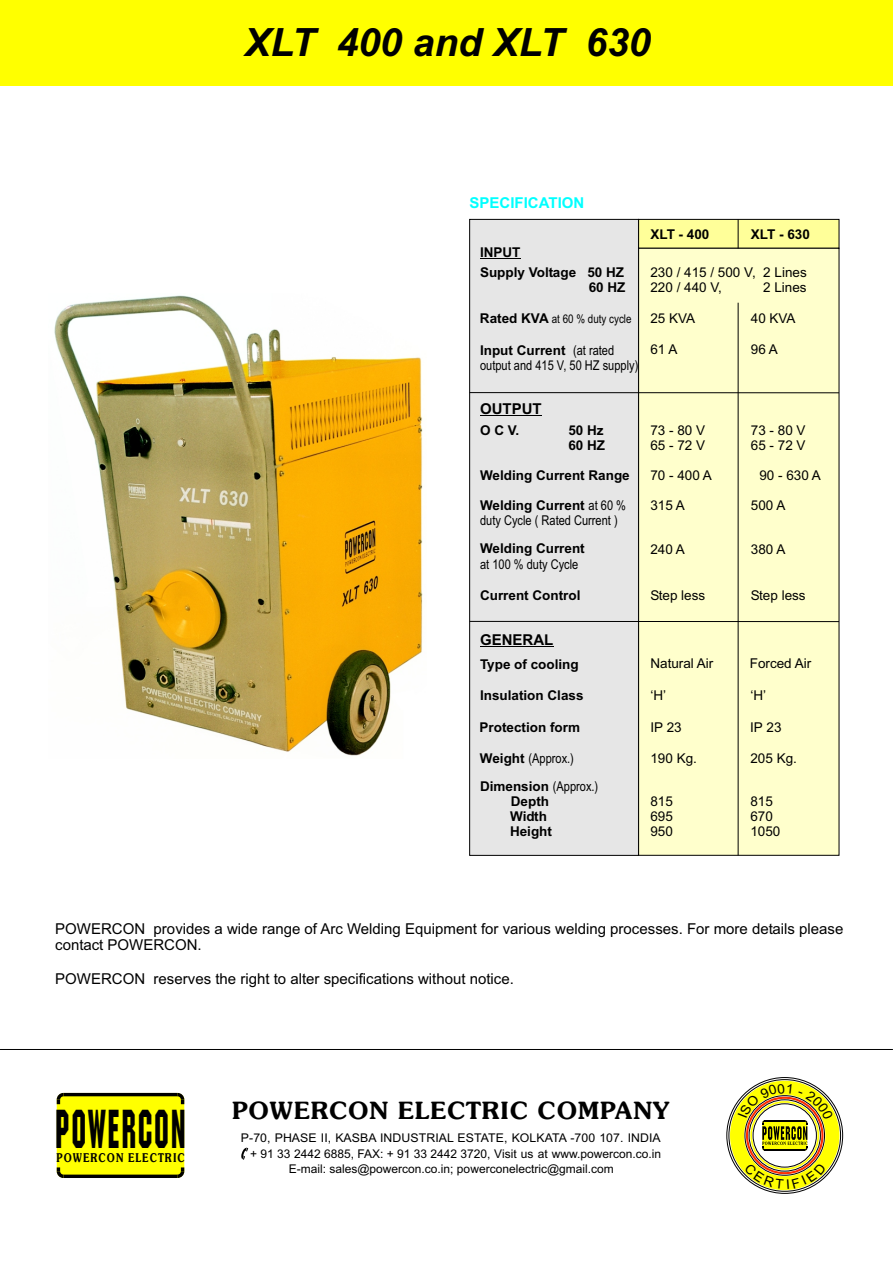
<style>
.page{position:relative;width:894px;height:1263px;background:#fff}
.page>*{position:absolute;margin:0;border:0;box-sizing:border-box;transform-origin:0 0}
.t1{font:54.15px "Machine BT";letter-spacing:.07em;color:#000;scale:.58 1}
.t2{font:italic 700 39px "Arial";color:#000}
.t3{font:700 24px "Souvenir Lt BT";letter-spacing:.025em;color:#000}
.t4{font:15px/16.8px "Arial";color:#000}
.t5{font:700 15px "Arial";color:#0ff}
.t6{font:700 15px "Arial";color:#000}
.t7{font:700 13.5px/15.1px "Arial";color:#000}
.t8{font:13.5px/15.1px "Arial";color:#000;text-align:justify}
.t9{font:13.5px "Arial Narrow";color:#000}
.t10{font:700 12.15px "Souvenir Lt BT";letter-spacing:.11em;color:#000;scale:.77 1}
.t11{font:12px "Arial";color:#000}
.t12{font:12px "Arial Narrow";color:#000}
.s1{font-family:"Arial";font-weight:700;font-size:13.5px}
.s2{font-family:"Arial Narrow";font-weight:400}
.s3{font-family:"Arial";font-weight:700}
</style>
<div class="page">
<div style="left:469px;top:219px;width:170px;height:637px;background:#e6e6e6;border:1px solid #000"></div>
<div style="left:0;top:0;width:893px;height:86px;background:#ff0"></div>
<div style="left:638px;top:219px;width:201px;height:30px;background:#ff9;border:1px solid #000"></div>
<div style="left:638px;top:248px;width:201px;height:608px;background:#ffc;border:1px solid #000"></div>
<svg style="left:738px;top:219px;width:1px;height:29px"></svg>
<hr style="left:738px;top:303px;width:1px;height:552px;background:#000">
<hr style="left:480px;top:258px;width:41px;height:1px;background:#000">
<hr style="left:480px;top:415px;width:62px;height:1px;background:#000">
<hr style="left:480px;top:647px;width:73px;height:1px;background:#000">
<hr style="left:470px;top:392px;width:369px;height:1px;background:#000">
<hr style="left:470px;top:621px;width:369px;height:1px;background:#000">
<img style="left:54px;top:295px;width:369px;height:461px">
<hr style="left:0;top:1049px;width:893px;height:1px;background:#000">
<div style="left:57px;top:1093px;width:127px;height:85px;background:#ff0;border-radius:7px"></div>
<hr style="left:64px;top:1093px;width:114px;height:3px;background:#000">
<svg style="left:56px;top:1092px;width:11px;height:12px"></svg>
<svg style="left:174px;top:1092px;width:11px;height:12px"></svg>
<hr style="left:64px;top:1175px;width:114px;height:3px;background:#000">
<svg style="left:56px;top:1167px;width:11px;height:11px"></svg>
<svg style="left:174px;top:1167px;width:11px;height:11px"></svg>
<svg style="left:241px;top:1148px;width:7px;height:12px"></svg>
<div style="left:730px;top:1081px;width:109px;height:109px;border:14px solid #ff0;border-radius:50%"></div>
<svg style="left:738px;top:1083px;width:95px;height:68px"></svg>
<svg style="left:744px;top:1163px;width:82px;height:26px;background:#e0d53b"></svg>
<h2 class="t2" style="left:244px;top:28px;width:407px">XLT 400 and XLT 630</h2>
<p class="t5" style="left:470px;top:197px;width:116px">SPECIFICATION</p>
<p class="t7" style="left:480px;top:246px;width:42px">INPUT</p>
<p class="t7" style="left:650px;top:228px;width:60px">XLT - 400</p>
<p class="t7" style="left:751px;top:228px;width:60px">XLT - 630</p>
<p class="t7" style="left:480px;top:266px;width:146px">Supply Voltage 50 HZ</p>
<p class="t8" style="left:650px;top:266px;width:158px">230 / 415 / 500 V, 2 Lines</p>
<p class="t7" style="left:589px;top:281px;width:38px">60 HZ</p>
<p class="t8" style="left:650px;top:281px;width:73px">220 / 440 V,</p>
<p class="t8" style="left:763px;top:281px;width:45px">2 Lines</p>
<p class="t12" style="left:480px;top:315px;width:153px"><span class="s1">Rated KVA</span> at 60 % duty cycle</p>
<p class="t8" style="left:650px;top:312px;width:46px">25 KVA</p>
<p class="t8" style="left:751px;top:312px;width:46px">40 KVA</p>
<p class="t7" style="left:480px;top:344px;width:136px">Input Current <span class="s2">(at rated</span></p>
<p class="t9" style="left:480px;top:360px;width:160px">output and 415 V, 50 HZ supply)</p>
<p class="t6" style="left:480px;top:403px;width:63px">OUTPUT</p>
<p class="t8" style="left:650px;top:343px;width:29px">61 A</p>
<p class="t8" style="left:751px;top:343px;width:29px">96 A</p>
<p class="t7" style="left:480px;top:424px;width:41px">O C V.</p>
<p class="t7" style="left:568px;top:424px;width:37px">50 Hz</p>
<p class="t7" style="left:568px;top:439px;width:38px">60 HZ</p>
<p class="t7" style="left:480px;top:469px;width:151px">Welding Current Range</p>
<p class="t7" style="left:480px;top:499px;width:148px">Welding Current <span class="s2">at 60 %</span></p>
<p class="t9" style="left:480px;top:515px;width:139px">duty Cycle ( Rated Current )</p>
<p class="t7" style="left:480px;top:542px;width:106px">Welding Current</p>
<p class="t9" style="left:480px;top:559px;width:100px">at 100 % duty Cycle</p>
<p class="t8" style="left:650px;top:424px;width:56px">73 - 80 V</p>
<p class="t8" style="left:751px;top:424px;width:56px">73 - 80 V</p>
<p class="t8" style="left:650px;top:439px;width:56px">65 - 72 V</p>
<p class="t8" style="left:751px;top:439px;width:56px">65 - 72 V</p>
<p class="t8" style="left:650px;top:469px;width:63px">70 - 400 A</p>
<p class="t8" style="left:759px;top:469px;width:63px">90 - 630 A</p>
<p class="t8" style="left:650px;top:499px;width:36px">315 A</p>
<p class="t8" style="left:650px;top:542px;width:36px">240 A</p>
<p class="t8" style="left:751px;top:499px;width:36px">500 A</p>
<p class="t8" style="left:751px;top:542px;width:36px">380 A</p>
<p class="t7" style="left:480px;top:588px;width:102px">Current Control</p>
<p class="t6" style="left:480px;top:634px;width:75px">GENERAL</p>
<p class="t7" style="left:480px;top:657px;width:100px">Type of cooling</p>
<p class="t7" style="left:480px;top:689px;width:105px">Insulation Class</p>
<p class="t8" style="left:650px;top:588px;width:56px">Step less</p>
<p class="t8" style="left:751px;top:588px;width:56px">Step less</p>
<p class="t8" style="left:650px;top:657px;width:64px">Natural Air</p>
<p class="t8" style="left:750px;top:657px;width:63px">Forced Air</p>
<p class="t8" style="left:650px;top:689px;width:17px">‘H’</p>
<p class="t8" style="left:750px;top:689px;width:17px">‘H’</p>
<p class="t7" style="left:480px;top:721px;width:102px">Protection form</p>
<p class="t8" style="left:650px;top:721px;width:33px">IP 23</p>
<p class="t8" style="left:750px;top:721px;width:33px">IP 23</p>
<p class="t9" style="left:480px;top:753px;width:95px"><span class="s3">Weight</span> (Approx.)</p>
<p class="t7" style="left:510px;top:779px;width:90px;text-indent:-30px">Dimension <span class="s2">(Approx.)<br></span>Depth<br>Width<br>Height</p>
<p class="t8" style="left:650px;top:752px;width:48px">190 Kg.</p>
<p class="t8" style="left:750px;top:752px;width:48px">205 Kg.</p>
<p class="t8" style="left:650px;top:795px;width:24px">815<br>695<br>950</p>
<p class="t8" style="left:750px;top:795px;width:32px;text-align:left">815<br>670<br>1050</p>
<p class="t4" style="left:55px;top:921px;width:790px">POWERCON provides a wide range of Arc Welding Equipment for various welding processes. For more details please contact POWERCON.</p>
<p class="t4" style="left:55px;top:972px;width:460px">POWERCON reserves the right to alter specifications without notice.</p>
<h1 class="t1" style="left:56px;top:1107px;width:225px">POWERCON</h1>
<p class="t10" style="left:56px;top:1153px;width:168px">POWERCON ELECTRIC</p>
<h3 class="t3" style="left:232px;top:1100px;width:439px">POWERCON ELECTRIC COMPANY</h3>
<p class="t11" style="left:250px;top:1149px;width:413px">+ 91 33 2442 6885, FAX: + 91 33 2442 3720, Visit us at www.powercon.co.in</p>
<p class="t11" style="left:289px;top:1164px;width:327px">E-mail: sales@powercon.co.in; powerconelectric@gmail.com</p>
<p class="t11" style="left:241px;top:1133px;width:421px">P-70, PHASE II, KASBA INDUSTRIAL ESTATE, KOLKATA -700 107. INDIA</p>
</div>
